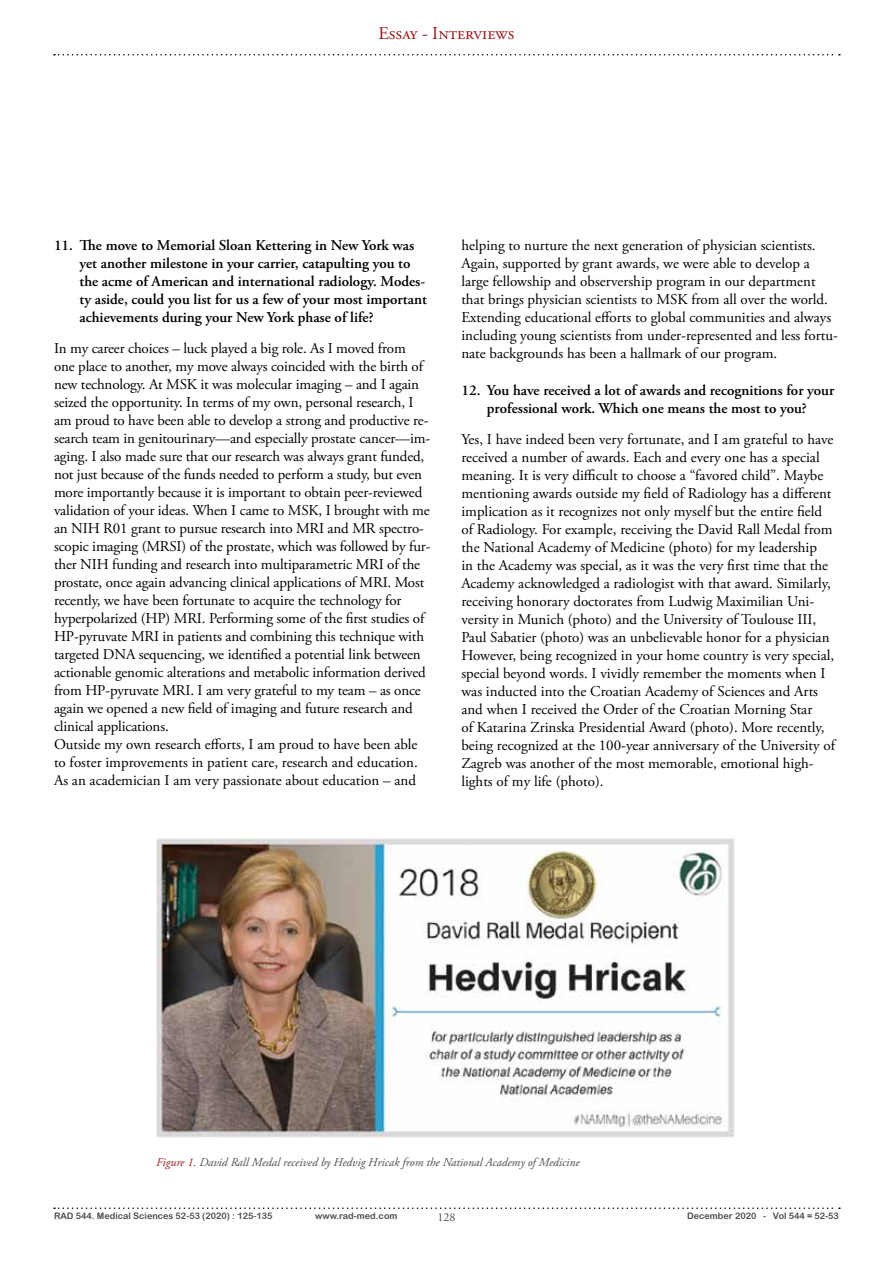
<style>
.page{position:relative;width:893px;height:1263px;background:#fff}
.page>*{position:absolute;margin:0;border:0;box-sizing:border-box;transform-origin:0 0}
.t1{font:18px "Adobe Garamond Pro";color:#981c1e}
.t2{font:15px/18px "Adobe Garamond Pro";letter-spacing:-.01em;color:#000}
.t3{font:600 15px/18px "Adobe Garamond Pro";color:#000}
.t4{font:italic 12px "Adobe Garamond Pro";color:#4d4d4d}
.t5{font:12px "Adobe Garamond Pro";color:#4d4d4d}
.t6{font:9px "Arial Rounded MT Bold";color:#4d4d4d}
.s1{color:#981c1e}
</style>
<div class="page">
<svg style="left:54px;top:54px;width:786px;height:2px"></svg>
<svg style="left:54px;top:1207px;width:786px;height:2px"></svg>
<img style="left:157px;top:838px;width:577px;height:301px">
<p class="t1" style="left:378px;top:23px;width:138px">Essay - Interviews</p>
<p class="t3" style="left:80px;top:237px;width:349px;text-indent:-26px">11. The move to Memorial Sloan Kettering in New York was yet another milestone in your carrier, catapulting you to the acme of American and international radiology. Modes&shy;ty aside, could you list for us a few of your most important achievements during your New York phase of life?</p>
<p class="t2" style="left:54px;top:340px;width:378px">In my career choices – luck played a big role. As I moved from<br>one place to another, my move always coincided with the birth of new technology. At MSK it was molecular imaging – and I again seized the opportunity. In terms of my own, personal research, I am proud to have been able to develop a strong and productive re&shy;search team in genitourinary—and especially prostate cancer—im&shy;aging. I also made sure that our research was always grant funded, not just because of the funds needed to perform a study, but even more importantly because it is important to obtain peer-reviewed validation of your ideas. When I came to MSK, I brought with me an NIH R01 grant to pursue research into MRI and MR spectro&shy;scopic imaging (MRSI) of the prostate, which was followed by fur&shy;ther NIH funding and research into multiparametric MRI of the prostate, once again advancing clinical applications of MRI. Most recently, we have been fortunate to acquire the technology for hyperpolarized (HP) MRI. Performing some of the first studies of HP-pyruvate MRI in patients and combining this technique with targeted DNA sequencing, we identified a potential link between actionable genomic alterations and metabolic information derived from HP-pyruvate MRI. I am very grateful to my team – as once again we opened a new field of imaging and future research and clinical applications.<br>Outside my own research efforts, I am proud to have been able to foster improvements in patient care, research and education.<br>As an academician I am very passionate about education – and</p>
<p class="t2" style="left:461px;top:237px;width:378px">helping to nurture the next generation of physician scientists.<br>Again, supported by grant awards, we were able to develop a large fellowship and observership program in our department that brings physician scientists to MSK from all over the world.<br>Extending educational efforts to global communities and always including young scientists from under-represented and less fortu&shy;nate backgrounds has been a hallmark of our program.</p>
<p class="t3" style="left:461px;top:381px;width:374px;text-align:center">12. You have received a lot of awards and recognitions for your professional work. Which one means the most to you?</p>
<p class="t2" style="left:461px;top:430px;width:377px">Yes, I have indeed been very fortunate, and I am grateful to have received a number of awards. Each and every one has a special meaning. It is very difficult to choose a “favored child”. Maybe mentioning awards outside my field of Radiology has a different implication as it recognizes not only myself but the entire field of Radiology. For example, receiving the David Rall Medal from the National Academy of Medicine (photo) for my leadership<br>in the Academy was special, as it was the very first time that the Academy acknowledged a radiologist with that award. Similarly, receiving honorary doctorates from Ludwig Maximilian Uni&shy;versity in Munich (photo) and the University of Toulouse III, Paul Sabatier (photo) was an unbelievable honor for a physician However, being recognized in your home country is very special, special beyond words. I vividly remember the moments when I was inducted into the Croatian Academy of Sciences and Arts and when I received the Order of the Croatian Morning Star<br>of Katarina Zrinska Presidential Award (photo). More recently, being recognized at the 100-year anniversary of the University of Zagreb was another of the most memorable, emotional high&shy;lights of my life (photo).</p>
<p class="t4" style="left:156px;top:1155px;width:425px"><span class="s1">Figure 1.</span> David Rall Medal received by Hedvig Hricak from the National Academy of Medicine</p>
<p class="t6" style="left:54px;top:1210px;width:220px">RAD 544. Medical Sciences 52-53 (2020) : 125-135</p>
<p class="t6" style="left:315px;top:1210px;width:84px">www.rad-med.com</p>
<p class="t5" style="left:437px;top:1210px;width:19px">128</p>
<p class="t6" style="left:687px;top:1210px;width:153px">December 2020 - Vol 544 = 52-53</p>
</div>
